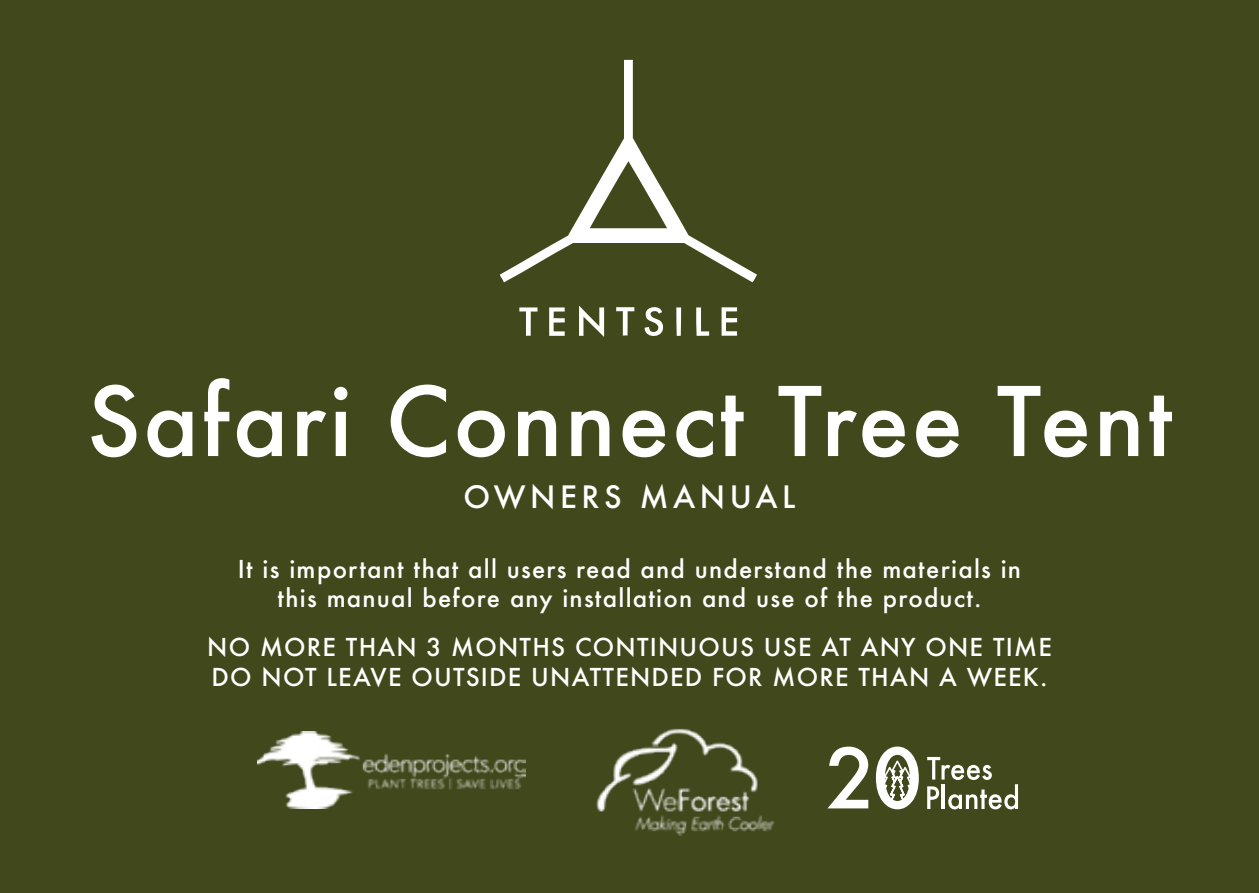
<style>
.page{position:relative;width:1259px;height:893px;background:#41491c}
.page>*{position:absolute;margin:0;border:0;box-sizing:border-box;transform-origin:0 0}
.t1{font:500 93px "Futura";letter-spacing:.025em;color:#fff}
.t2{font:500 30px "Futura";letter-spacing:.15em;color:#fff}
.t3{font:500 24px/28.8px "Futura";letter-spacing:.05em;color:#fff;text-align:center}
</style>
<div class="page">
<svg style="left:500px;top:60px;width:257px;height:222px"></svg>
<svg style="left:579px;top:306px;width:25px;height:31px"></svg>
<svg style="left:644px;top:307px;width:20px;height:29px"></svg>
<svg style="left:519px;top:307px;width:18px;height:29px"></svg>
<svg style="left:549px;top:307px;width:16px;height:29px"></svg>
<svg style="left:676px;top:307px;width:5px;height:29px"></svg>
<svg style="left:696px;top:307px;width:13px;height:29px"></svg>
<svg style="left:721px;top:307px;width:16px;height:29px"></svg>
<svg style="left:616px;top:307px;width:18px;height:29px"></svg>
<img style="left:257px;top:732px;width:269px;height:76px">
<img style="left:596px;top:728px;width:178px;height:107px">
<svg style="left:828px;top:747px;width:40px;height:61px"></svg>
<svg style="left:927px;top:757px;width:91px;height:52px"></svg>
<svg style="left:876px;top:746px;width:43px;height:63px"></svg>
<h1 class="t1" style="left:86px;top:358px;width:1087px">Safari Connect Tree Tent</h1>
<p class="t2" style="left:463px;top:477px;width:333px">OWNERS MANUAL</p>
<p class="t3" style="left:238px;top:554px;width:784px">It is important that all users read and understand the materials in this manual before any installation and use of the product.</p>
<p class="t3" style="left:207px;top:632px;width:846px;line-height:30px;text-align:left">NO MORE THAN 3 MONTHS CONTINUOUS USE AT ANY ONE TIME<br>DO NOT LEAVE OUTSIDE UNATTENDED FOR MORE THAN A WEEK.</p>
</div>
